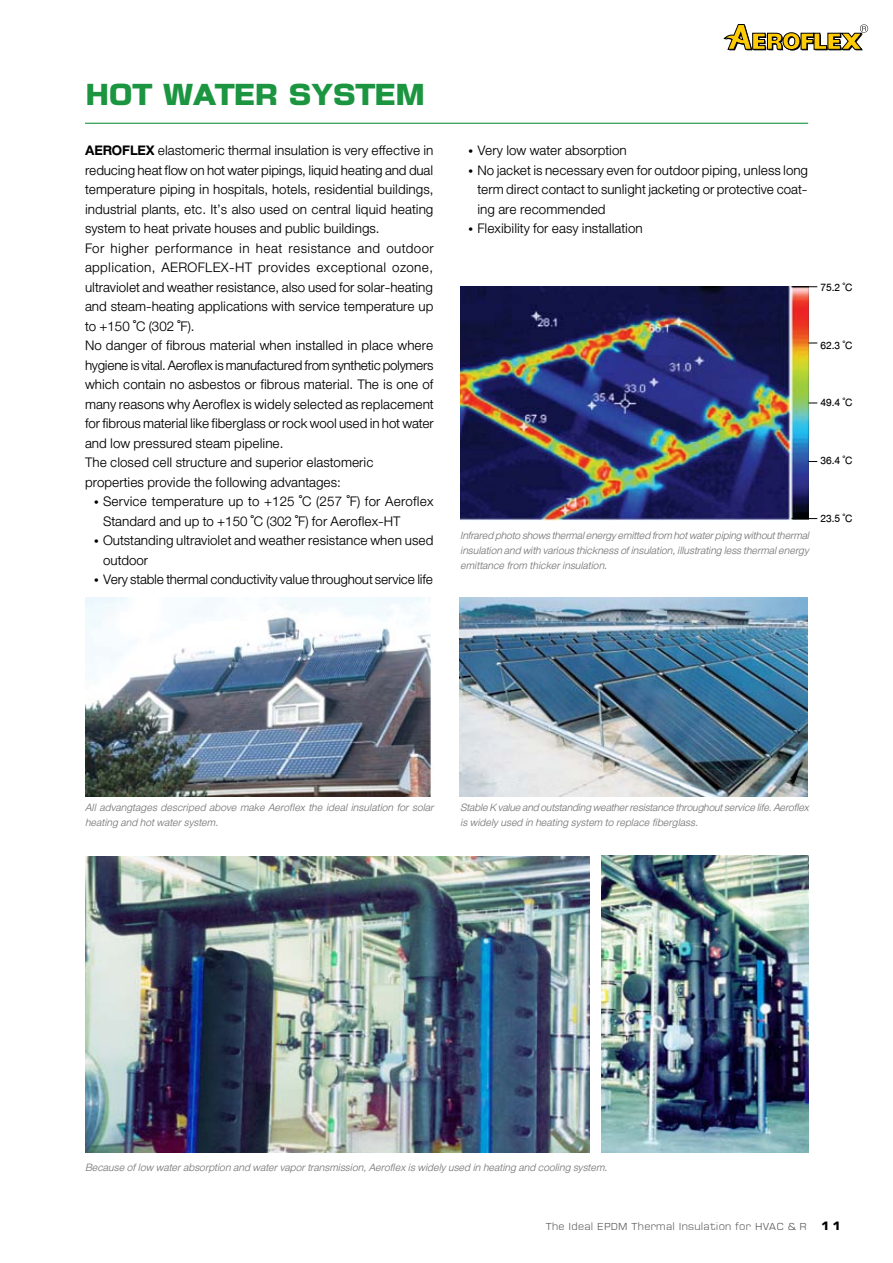
<style>
.page{position:relative;width:893px;height:1263px;background:#fff}
.page>*{position:absolute;margin:0;border:0;box-sizing:border-box;transform-origin:0 0}
.t1{font:700 45px "DB Euro Thai X";letter-spacing:-.025em;color:#1c9541}
.t2{font:19.5px/19.5px "DB Helvethaica X 45 Li";color:#000}
.t3{font:15px/15px "DB Helvethaica X 46 Li It";color:#797a7d}
.t4{font:300 15px "DB Euro Thai X";letter-spacing:-.025em;color:#58595b}
.t5{font:15px "DB Helvethaica X 55";color:#000}
.s1{font-family:"DB Helvethaica X 75 Bd"}
.s2{font-family:"UPC Browallia Bold"}
.s3{font-weight:700;font-stretch:expanded;font-size:18px;color:#000}
</style>
<div class="page">
<img style="left:85px;top:856px;width:504px;height:296px">
<img style="left:460px;top:286px;width:349px;height:234px">
<img style="left:601px;top:855px;width:207px;height:297px">
<hr style="left:85px;top:123px;width:723px;height:1px;background:#1c9541">
<img style="left:85px;top:597px;width:346px;height:199px">
<img style="left:459px;top:597px;width:349px;height:199px">
<svg style="left:791px;top:286px;width:26px;height:1px"></svg>
<svg style="left:791px;top:518px;width:26px;height:1px"></svg>
<svg style="left:724px;top:24px;width:144px;height:27px"></svg>
<h1 class="t1" style="left:85px;top:67px;width:342px">HOT WATER SYSTEM</h1>
<p class="t2" style="left:85px;top:141px;width:350px"><span class="s1">AEROFLEX</span> elastomeric thermal insulation is very effective in reducing heat flow on hot water pipings, liquid heating and dual temperature piping in hospitals, hotels, residential buildings, industrial plants, etc. It’s also used on central liquid heating system to heat private houses and public buildings.<br>For higher performance in heat resistance and outdoor application, AEROFLEX-HT provides exceptional ozone, ultraviolet and weather resistance, also used for solar-heating and steam-heating applications with service temperature up to +150 <span class="s2">˚</span>C (302 <span class="s2">˚</span>F).<br>No danger of fibrous material when installed in place where hygiene is vital. Aeroflex is manufactured from synthetic polymers which contain no asbestos or fibrous material. The is one of many reasons why Aeroflex is widely selected as replacement for fibrous material like fiberglass or rock wool used in hot water and low pressured steam pipeline.<br>The closed cell structure and superior elastomeric properties provide the following advantages:</p>
<p class="t2" style="left:103px;top:492px;width:332px;text-indent:-9px">• Service temperature up to +125 <span class="s2">˚</span>C (257 <span class="s2">˚</span>F) for Aeroflex<br>Standard and up to +150 <span class="s2">˚</span>C (302 <span class="s2">˚</span>F) for Aeroflex-HT</p>
<p class="t2" style="left:103px;top:531px;width:332px;text-indent:-9px">• Outstanding ultraviolet and weather resistance when used outdoor</p>
<p class="t2" style="left:94px;top:570px;width:341px">• Very stable thermal conductivity value throughout service life</p>
<p class="t2" style="left:468px;top:141px;width:160px">• Very low water absorption</p>
<p class="t2" style="left:477px;top:160px;width:332px;text-align:justify;text-indent:-9px">• No jacket is necessary even for outdoor piping, unless long term direct contact to sunlight jacketing or protective coat&shy;ing are recommended</p>
<p class="t2" style="left:468px;top:219px;width:176px">• Flexibility for easy installation</p>
<p class="t5" style="left:820px;top:279px;width:34px">75.2 <span class="s2">˚</span>C</p>
<p class="t5" style="left:820px;top:337px;width:34px">62.3 <span class="s2">˚</span>C</p>
<p class="t5" style="left:820px;top:394px;width:34px">49.4 <span class="s2">˚</span>C</p>
<p class="t5" style="left:820px;top:452px;width:34px">36.4 <span class="s2">˚</span>C</p>
<p class="t3" style="left:460px;top:528px;width:350px;text-align:justify">Infrared photo shows thermal energy emitted from hot water piping without thermal insulation and with various thickness of insulation, illustrating less thermal energy emittance from thicker insulation.</p>
<p class="t5" style="left:820px;top:510px;width:34px">23.5 <span class="s2">˚</span>C</p>
<p class="t3" style="left:85px;top:799px;width:350px">All advangtages descriped above make Aeroflex the ideal insulation for solar heating and hot water system.</p>
<p class="t3" style="left:460px;top:799px;width:350px">Stable K value and outstanding weather resistance throughout service life. Aeroflex is widely used in heating system to replace fiberglass.</p>
<p class="t3" style="left:85px;top:1160px;width:524px">Because of low water absorption and water vapor transmission, Aeroflex is widely used in heating and cooling system.</p>
<p class="t4" style="left:545px;top:1218px;width:299px">The Ideal EPDM Thermal Insulation for HVAC &amp; R <span class="s3">11</span></p>
</div>
